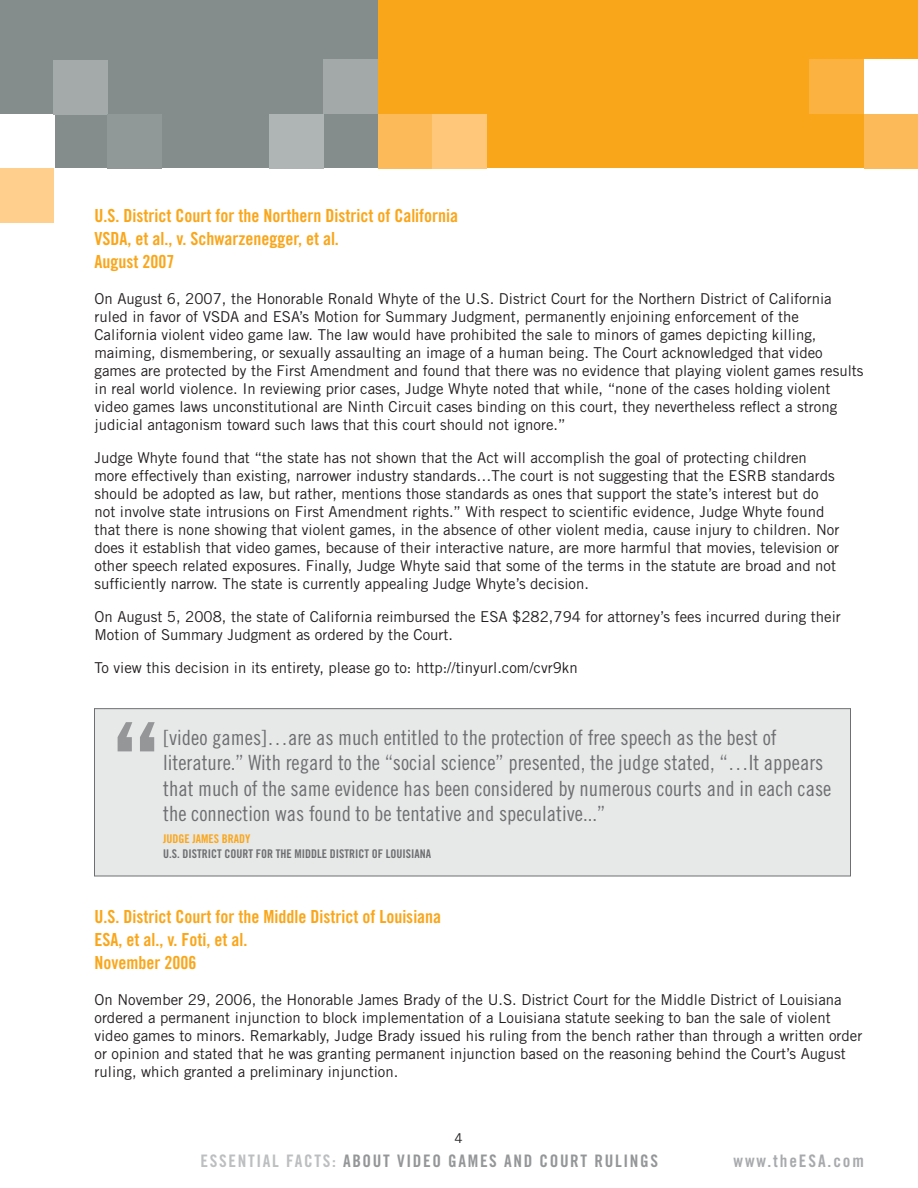
<style>
.page{position:relative;width:918px;height:1188px;background:#fff}
.page>*{position:absolute;margin:0;border:0;box-sizing:border-box;transform-origin:0 0}
.t1{font:21px/25.5px "Trade Gothic LT Std Cn 18";color:#6d6f71}
.OrgQuoteHead{font:18px "Trade Gothic LT Std Bd Cn 20";color:#faa61a}
.t2{font:17.25px "Trade Gothic LT Std Bd Cn 20";letter-spacing:.095em;color:#949698}
.t3{font:17.25px "Trade Gothic LT Std Bd Cn 20";letter-spacing:.11em;color:#a7a9ac}
.List_Paragraph{font:15px/18px "Trade Gothic LT Std";color:#231f20}
.t4{font:13.5px "Trade Gothic LT Std";color:#231f20}
.t5{font:12px/15px "Trade Gothic LT Std Bd Cn 20";color:#6d6f71}
.s1{color:#faa61a}
.s2{color:#bcbec0}
</style>
<div class="page">
<div style="left:0;top:1px;width:378px;height:167px;background:#848d8c"></div>
<div style="left:378px;top:1px;width:539px;height:167px;background:#faa61a"></div>
<div style="left:0;top:114px;width:54px;height:60px;background:#fff"></div>
<div style="left:54px;top:60px;width:54px;height:54px;background:#a3aaa9"></div>
<div style="left:108px;top:114px;width:54px;height:54px;background:#919998"></div>
<div style="left:269px;top:114px;width:55px;height:54px;background:#aeb5b4"></div>
<div style="left:378px;top:114px;width:54px;height:54px;background:#fdba59"></div>
<div style="left:0;top:168px;width:54px;height:54px;background:#fecf8d"></div>
<div style="left:432px;top:114px;width:54px;height:54px;background:#fec779"></div>
<div style="left:864px;top:114px;width:54px;height:54px;background:#fdba59"></div>
<div style="left:324px;top:60px;width:54px;height:54px;background:#a2a9a8"></div>
<div style="left:810px;top:59px;width:54px;height:55px;background:#fcb241"></div>
<div style="left:864px;top:59px;width:54px;height:55px;background:#fff"></div>
<div style="left:94px;top:708px;width:757px;height:168px;background:#e7e8e8;border:1px solid #6d6f71"></div>
<svg style="left:118px;top:722px;width:37px;height:29px"></svg>
<p class="OrgQuoteHead" style="left:94px;top:205px;width:365px">U.S. District Court for the Northern District of California</p>
<p class="OrgQuoteHead" style="left:94px;top:227px;width:246px">VSDA, et al., v. Schwarzenegger, et al.</p>
<p class="OrgQuoteHead" style="left:94px;top:250px;width:81px">August 2007</p>
<p class="List_Paragraph" style="left:94px;top:289px;width:771px">On August 6, 2007, the Honorable Ronald Whyte of the U.S. District Court for the Northern District of California ruled in favor of VSDA and ESA’s Motion for Summary Judgment, permanently enjoining enforcement of the California violent video game law. The law would have prohibited the sale to minors of games depicting killing, maiming, dismembering, or sexually assaulting an image of a human being. The Court acknowledged that video games are protected by the First Amendment and found that there was no evidence that playing violent games results in real world violence. In reviewing prior cases, Judge Whyte noted that while, “none of the cases holding violent video games laws unconstitutional are Ninth Circuit cases binding on this court, they nevertheless reflect a strong judicial antagonism toward such laws that this court should not ignore.”</p>
<p class="List_Paragraph" style="left:94px;top:448px;width:746px">Judge Whyte found that “the state has not shown that the Act will accomplish the goal of protecting children more effectively than existing, narrower industry standards…The court is not suggesting that the ESRB standards should be adopted as law, but rather, mentions those standards as ones that support the state’s interest but do not involve state intrusions on First Amendment rights.” With respect to scientific evidence, Judge Whyte found that there is none showing that violent games, in the absence of other violent media, cause injury to children. Nor does it establish that video games, because of their interactive nature, are more harmful that movies, television or other speech related exposures. Finally, Judge Whyte said that some of the terms in the statute are broad and not sufficiently narrow. The state is currently appealing Judge Whyte’s decision.</p>
<p class="List_Paragraph" style="left:94px;top:607px;width:748px">On August 5, 2008, the state of California reimbursed the ESA $282,794 for attorney’s fees incurred during their<br>Motion of Summary Judgment as ordered by the Court.</p>
<p class="List_Paragraph" style="left:94px;top:658px;width:485px">To view this decision in its entirety, please go to: http://tinyurl.com/cvr9kn</p>
<p class="t1" style="left:163px;top:724px;width:670px">[video games]…are as much entitled to the protection of free speech as the best of literature.” With regard to the “social science” presented, the judge stated, “…It appears that much of the same evidence has been considered by numerous courts and in each case the connection was found to be tentative and speculative...”</p>
<p class="t5" style="left:163px;top:831px;width:269px"><span class="s1">JUDGE JAMES BRADY<br></span>U.S. DISTRICT COURT FOR THE MIDDLE DISTRICT OF LOUISIANA</p>
<p class="OrgQuoteHead" style="left:94px;top:906px;width:348px">U.S. District Court for the Middle District of Louisiana</p>
<p class="OrgQuoteHead" style="left:94px;top:929px;width:154px">ESA, et al., v. Foti, et al.</p>
<p class="OrgQuoteHead" style="left:94px;top:951px;width:103px">November 2006</p>
<p class="List_Paragraph" style="left:94px;top:990px;width:769px">On November 29, 2006, the Honorable James Brady of the U.S. District Court for the Middle District of Louisiana ordered a permanent injunction to block implementation of a Louisiana statute seeking to ban the sale of violent video games to minors. Remarkably, Judge Brady issued his ruling from the bench rather than through a written order or opinion and stated that he was granting permanent injunction based on the reasoning behind the Court’s August ruling, which granted a preliminary injunction.</p>
<p class="t4" style="left:455px;top:1130px;width:10px">4</p>
<p class="t2" style="left:201px;top:1151px;width:459px"><span class="s2">ESSENTIAL FACTS:</span> ABOUT VIDEO GAMES AND COURT RULINGS</p>
<p class="t3" style="left:734px;top:1151px;width:132px">www.theESA.com</p>
</div>
